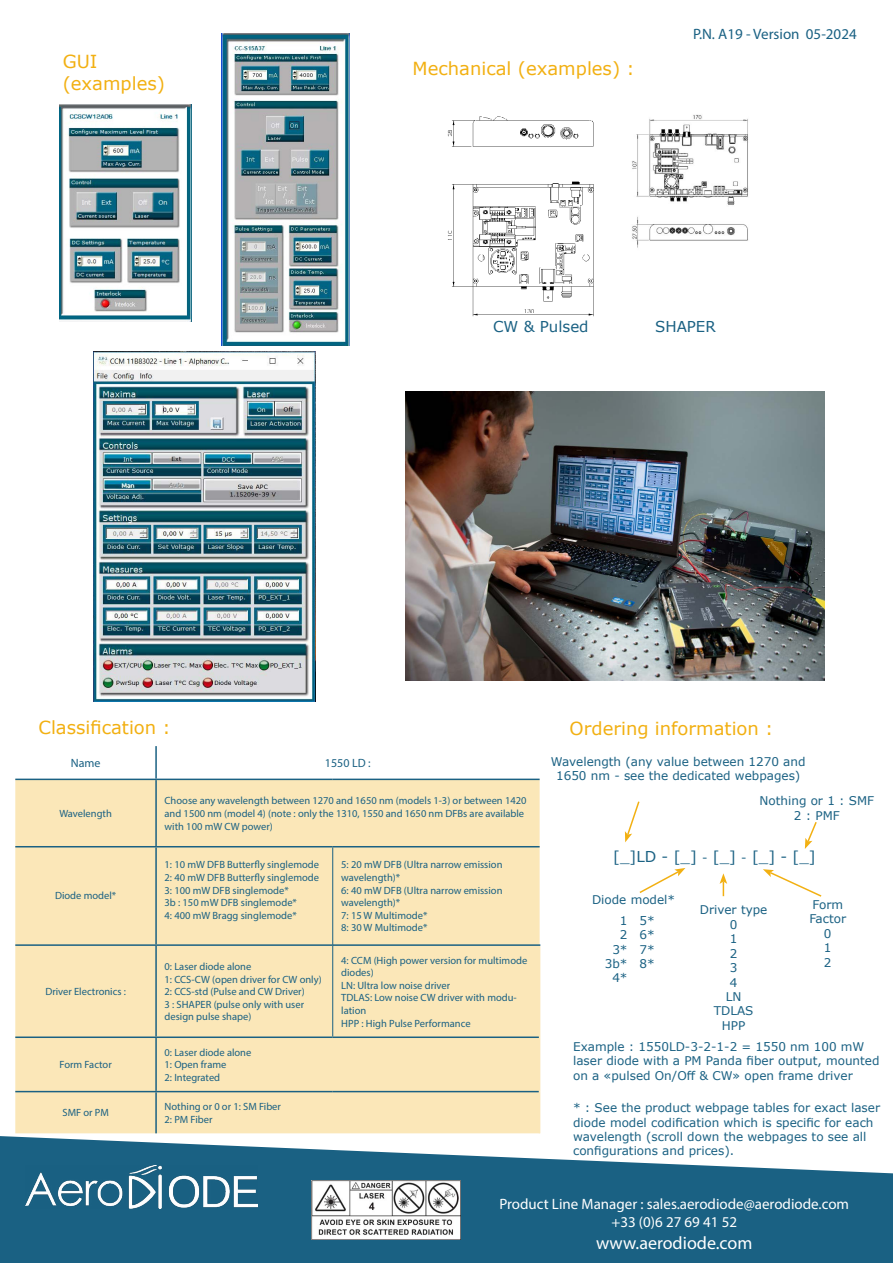
<style>
.page{position:relative;width:893px;height:1263px;background:#fff}
.page>*{position:absolute;margin:0;border:0;box-sizing:border-box;transform-origin:0 0}
.t1{font:18px/21.6px "Verdana";color:#f2b012}
.t2{font:18px "Myriad Pro";color:#fff}
.t3{font:15px/18px "Myriad Pro";color:#fff;text-align:center}
.t4{font:15px "Verdana";color:#1a6183}
.t5{font:15px "Myriad Pro";color:#1a6183}
.t6{font:12px/14.4px "Verdana";color:#1a6183;text-align:center}
.t7{font:12px "Myriad Pro";color:#1a6183}
.t8{font:10.5px/12.6px "Myriad Pro";color:#1a6183}
.s1{font-size:12px}
</style>
<div class="page">
<svg style="left:0;top:1136px;width:893px;height:127px;fill:#1a6183"></svg>
<img style="left:26px;top:1165px;width:231px;height:43px">
<img style="left:447px;top:116px;width:147px;height:201px">
<svg style="left:639px;top:868px;width:46px;height:25px"></svg>
<svg style="left:720px;top:873px;width:7px;height:23px"></svg>
<svg style="left:763px;top:869px;width:59px;height:28px"></svg>
<img style="left:60px;top:104px;width:131px;height:217px">
<img style="left:222px;top:34px;width:127px;height:311px">
<div style="left:15px;top:780px;width:525px;height:311px;background:#fbe7b8"></div>
<div style="left:15px;top:1092px;width:524px;height:41px;background:#fbe7b8"></div>
<hr style="left:155px;top:780px;width:2px;height:66px;background:#1a6183">
<hr style="left:155px;top:746px;width:2px;height:33px;background:#1a6183">
<hr style="left:15px;top:1036px;width:141px;height:2px;background:#1a6183">
<hr style="left:15px;top:779px;width:141px;height:1px;background:#1a6183">
<hr style="left:156px;top:779px;width:177px;height:1px;background:#1a6183">
<hr style="left:333px;top:779px;width:207px;height:1px;background:#1a6183">
<hr style="left:15px;top:846px;width:141px;height:1px;background:#1a6183">
<hr style="left:15px;top:944px;width:141px;height:2px;background:#1a6183">
<hr style="left:15px;top:1091px;width:141px;height:1px;background:#1a6183">
<hr style="left:156px;top:1091px;width:177px;height:1px;background:#1a6183">
<hr style="left:333px;top:1091px;width:206px;height:1px;background:#1a6183">
<hr style="left:156px;top:846px;width:177px;height:1px;background:#1a6183">
<hr style="left:333px;top:846px;width:207px;height:1px;background:#1a6183">
<hr style="left:155px;top:847px;width:2px;height:97px;background:#1a6183">
<hr style="left:155px;top:1038px;width:2px;height:53px;background:#1a6183">
<hr style="left:155px;top:1092px;width:2px;height:41px;background:#1a6183">
<hr style="left:539px;top:1037px;width:1px;height:54px;background:#fbe7b8">
<hr style="left:539px;top:1091px;width:1px;height:42px;background:#fbe7b8">
<hr style="left:539px;top:946px;width:1px;height:91px;background:#fbe7b8">
<hr style="left:333px;top:944px;width:207px;height:2px;background:#1a6183">
<hr style="left:333px;top:1036px;width:206px;height:2px;background:#1a6183">
<hr style="left:156px;top:944px;width:177px;height:2px;background:#1a6183">
<hr style="left:155px;top:946px;width:2px;height:90px;background:#1a6183">
<hr style="left:156px;top:1036px;width:177px;height:2px;background:#1a6183">
<hr style="left:332px;top:847px;width:1px;height:98px;background:#1a6183">
<hr style="left:332px;top:945px;width:1px;height:91px;background:#1a6183">
<img style="left:93px;top:352px;width:223px;height:350px">
<img style="left:632px;top:114px;width:116px;height:134px">
<img style="left:405px;top:391px;width:420px;height:289px">
<svg style="left:625px;top:801px;width:15px;height:41px"></svg>
<svg style="left:805px;top:822px;width:12px;height:27px"></svg>
<img style="left:312px;top:1180px;width:148px;height:59px">
<h1 class="t1" style="left:63px;top:51px;width:104px">GUI (examples)</h1>
<h1 class="t1" style="left:413px;top:58px;width:224px">Mechanical (examples) :</h1>
<h2 class="t5" style="left:693px;top:24px;width:165px">P.N. A19 - Version 05-2024</h2>
<h2 class="t4" style="left:493px;top:316px;width:97px">CW &amp; Pulsed</h2>
<h2 class="t4" style="left:655px;top:316px;width:62px">SHAPER</h2>
<h1 class="t1" style="left:38px;top:717px;width:134px">Classification :</h1>
<h1 class="t1" style="left:570px;top:718px;width:205px">Ordering information :</h1>
<p class="t7" style="left:71px;top:756px;width:31px">Name</p>
<p class="t7" style="left:325px;top:756px;width:47px">1550 LD :</p>
<p class="t8" style="left:59px;top:806px;width:54px">Wavelength</p>
<p class="t8" style="left:55px;top:889px;width:63px">Diode model*</p>
<p class="t8" style="left:45px;top:985px;width:82px">Driver Electronics :</p>
<p class="t8" style="left:60px;top:1058px;width:54px">Form Factor</p>
<p class="t8" style="left:165px;top:794px;width:363px">Choose any wavelength between 1270 and 1650 nm (models 1-3) or between 1420 and 1500 nm (model 4) (note : only the 1310, 1550 and 1650 nm DFBs are available with 100 mW CW power)</p>
<p class="t8" style="left:165px;top:858px;width:156px">1: 10 mW DFB Butterfly singlemode<br>2: 40 mW DFB Butterfly singlemode<br>3: 100 mW DFB singlemode*<br>3b : 150 mW DFB singlemode*<br>4: 400 mW Bragg singlemode*</p>
<p class="t8" style="left:341px;top:858px;width:163px">5: 20 mW DFB (Ultra narrow emission wavelength)*<br>6: 40 mW DFB (Ultra narrow emission wavelength)*<br>7: 15 W Multimode*<br>8: 30 W Multimode*</p>
<p class="t8" style="left:165px;top:960px;width:159px">0: Laser diode alone<br>1: CCS-CW (open driver for CW only)<br>2: CCS-std (Pulse and CW Driver)<br>3 : SHAPER (pulse only with user design pulse shape)</p>
<p class="t8" style="left:341px;top:954px;width:188px">4: CCM (High power version for multimode diodes)<br>LN: Ultra low noise driver<br>TDLAS: Low noise CW driver with modu&shy;lation<br>HPP : High Pulse Performance</p>
<p class="t8" style="left:165px;top:1046px;width:88px">0: Laser diode alone<br>1: Open frame<br>2: Integrated</p>
<p class="t8" style="left:63px;top:1106px;width:48px">SMF or PM</p>
<p class="t8" style="left:165px;top:1100px;width:118px">Nothing or 0 or 1: SM Fiber<br>2: PM Fiber</p>
<p class="t6" style="left:551px;top:754px;width:256px">Wavelength (any value between 1270 and<br>1650 nm - see the dedicated webpages)</p>
<p class="t6" style="left:759px;top:794px;width:116px">Nothing or 1 : SMF<br>2 : PMF</p>
<h2 class="t4" style="left:613px;top:846px;width:204px">[_]LD - [_] <span class="s1">-</span> [_] <span class="s1">-</span> [_] - [_]</h2>
<p class="t6" style="left:620px;top:889px;width:57px;line-height:21.1px;text-align:left;text-indent:-28px">Diode model*<br>1</p>
<p class="t6" style="left:605px;top:927px;width:24px;text-align:right">2<br>3*<br>3b*<br>4*</p>
<p class="t6" style="left:640px;top:913px;width:17px;text-align:justify">5* 6* 7* 8*</p>
<p class="t6" style="left:700px;top:903px;width:69px">Driver type<br>0<br>1<br>2<br>3<br>4<br>LN<br>TDLAS<br>HPP</p>
<p class="t6" style="left:809px;top:897px;width:38px">Form<br>Factor<br>0<br>1<br>2</p>
<p class="t6" style="left:573px;top:1039px;width:308px;text-align:left">Example : 1550LD-3-2-1-2 = 1550 nm 100 mW laser diode with a PM Panda fiber output, mounted on a «pulsed On/Off &amp; CW» open frame driver</p>
<p class="t6" style="left:573px;top:1100px;width:308px;text-align:left">* : See the product webpage tables for exact laser diode model codification which is specific for each wavelength (scroll down the webpages to see all configurations and prices).</p>
<h2 class="t3" style="left:499px;top:1195px;width:351px">Product Line Manager : sales.aerodiode@aerodiode.com +33 (0)6 27 69 41 52</h2>
<h1 class="t2" style="left:596px;top:1232px;width:158px">www.aerodiode.com</h1>
</div>
